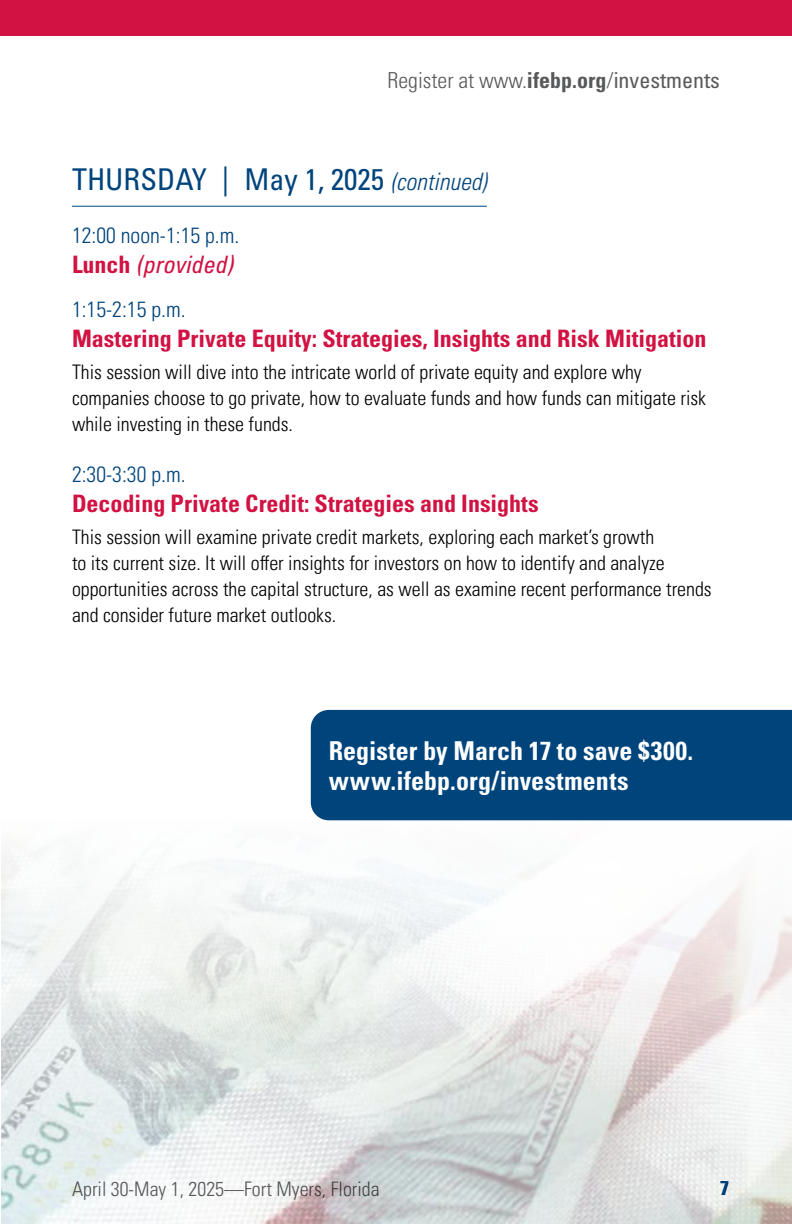
<style>
.page{position:relative;width:792px;height:1224px;background:#fff}
.page>*{position:absolute;margin:0;border:0;box-sizing:border-box;transform-origin:0 0}
.t1{font:condensed 30px "Univers LT Pro";color:#00447c}
.t2{font:700 condensed 26px/30px "Univers LT Pro";color:#fff}
.t3{font:700 condensed 24px "Univers LT Pro";color:#d11242}
.t4{font:italic condensed 24px "Univers LT Pro";color:#d11242}
.t5{font:300 condensed 22px "Univers LT Pro";color:#00447c}
.t6{font:300 condensed 22px "Univers LT Pro";color:#58595b}
.t7{font:300 condensed 20px/26px "Univers LT Pro";color:#000}
.t8{font:300 condensed 20px "Univers LT Pro";color:#58595b}
.t9{font:700 condensed 20px "Univers LT Pro";color:#00447c}
.s1{font-weight:700}
.s2{font-weight:400}
.s3{font-weight:300;font-style:italic;font-size:24px}
.s4{font-weight:700;font-style:normal}
</style>
<div class="page">
<hr style="left:0;top:0;width:1px;height:36px;background:#d11242">
<div style="left:1px;top:0;width:791px;height:36px;background:#d11242"></div>
<hr style="left:72px;top:206px;width:415px;height:1px;background:#00447c">
<img style="left:1px;top:709px;width:791px;height:515px">
<div style="left:311px;top:710px;width:481px;height:110px;background:#00447c"></div>
<p class="t6" style="left:387px;top:65px;width:334px">Register at www.<span class="s1">ifebp.org</span>/<span class="s2">investments</span></p>
<h1 class="t1" style="left:72px;top:160px;width:416px">THURSDAY | May 1, 2025 <span class="s3">(continued)</span></h1>
<p class="t5" style="left:72px;top:220px;width:169px">12:00 noon-1:15 p.m.</p>
<p class="t4" style="left:72px;top:249px;width:163px"><span class="s4">Lunch</span> (provided)</p>
<p class="t5" style="left:72px;top:294px;width:115px">1:15-2:15 p.m.</p>
<p class="t3" style="left:72px;top:323px;width:636px">Mastering Private Equity: Strategies, Insights and Risk Mitigation</p>
<p class="t7" style="left:72px;top:358px;width:636px">This session will dive into the intricate world of private equity and explore why companies choose to go private, how to evaluate funds and how funds can mitigate risk while investing in these funds.</p>
<p class="t5" style="left:72px;top:459px;width:115px">2:30-3:30 p.m.</p>
<p class="t3" style="left:72px;top:489px;width:468px">Decoding Private Credit: Strategies and Insights</p>
<p class="t7" style="left:72px;top:523px;width:641px">This session will examine private credit markets, exploring each market’s growth<br>to its current size. It will offer insights for investors on how to identify and analyze opportunities across the capital structure, as well as examine recent performance trends and consider future market outlooks.</p>
<h2 class="t2" style="left:329px;top:735px;width:366px">Register by March 17 to save $300. www.ifebp.org/investments</h2>
<p class="t8" style="left:72px;top:1176px;width:309px">April 30-May 1, 2025—Fort Myers, Florida</p>
<p class="t9" style="left:720px;top:1176px;width:10px">7</p>
</div>
